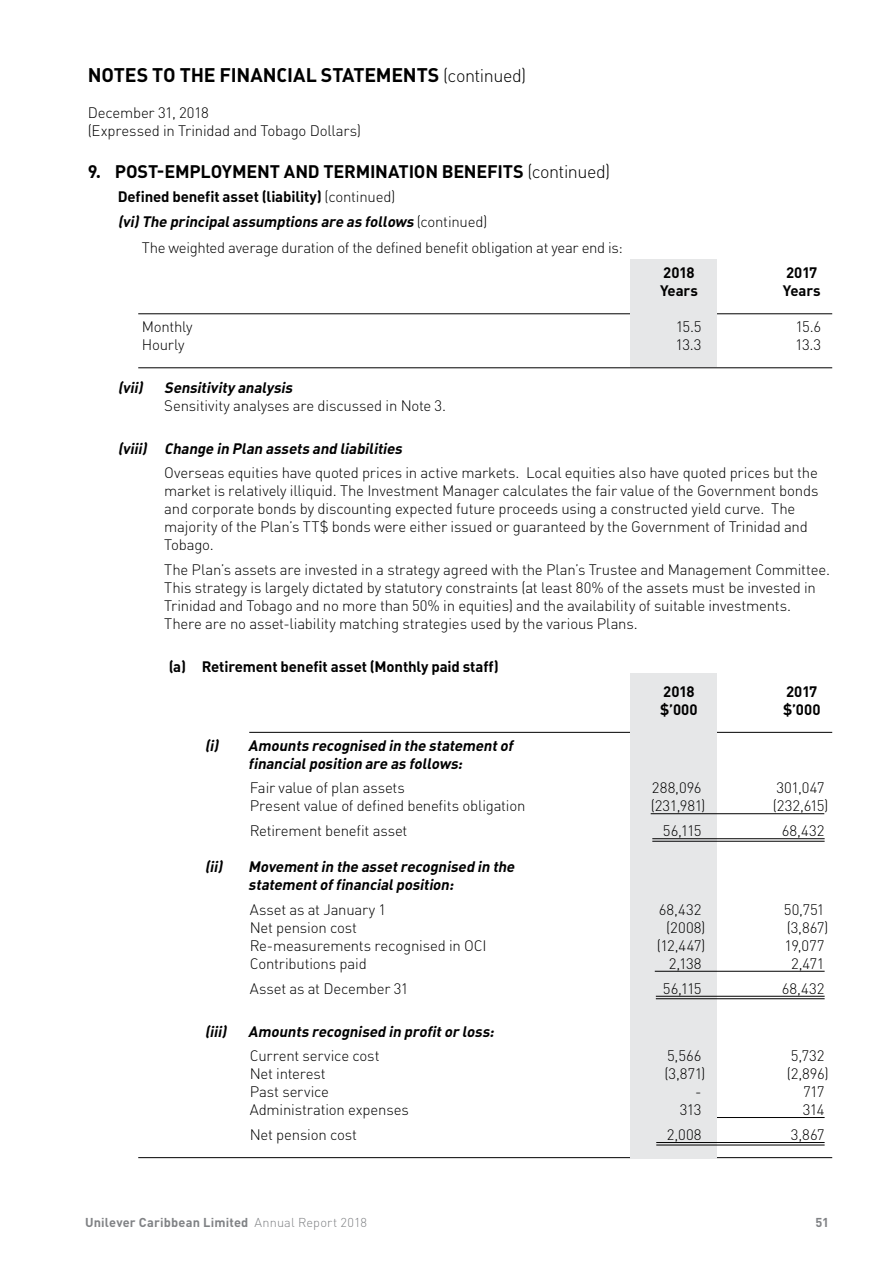
<style>
.page{position:relative;width:893px;height:1263px;background:#fff}
.page>*{position:absolute;margin:0;border:0;box-sizing:border-box;transform-origin:0 0}
.t1{font:700 19.5px "DIN Pro";letter-spacing:-.01em;color:#000}
.t2{font:700 18px "DIN Pro";letter-spacing:-.01em;color:#000}
.t3{font:300 15px/18px "DIN Pro";letter-spacing:-.015em;color:#000}
.t4{font:italic 700 15px/18px "DIN Pro";color:#000}
.t5{font:700 15px/18px "DIN Pro";letter-spacing:-.01em;color:#000}
.t6{font:300 15px/18px "DIN Pro";letter-spacing:.01em;color:#000;text-align:right}
.t7{font:300 15px/18px "DIN Pro";letter-spacing:.005em;color:#000}
.t8{font:700 12.75px "DIN Pro";letter-spacing:.015em;color:#808285}
.s1{font-weight:300;font-size:18px}
.s2{font-weight:300}
.s3{font-weight:700;font-style:italic}
.s4{font-weight:300;font-style:normal}
</style>
<div class="page">
<hr style="left:138px;top:1157px;width:694px;height:1px;background:#000">
<hr style="left:249px;top:732px;width:583px;height:1px;background:#000">
<hr style="left:138px;top:367px;width:694px;height:1px;background:#000">
<hr style="left:138px;top:313px;width:694px;height:1px;background:#000">
<hr style="left:655px;top:1117px;width:170px;height:1px;background:#000">
<div style="left:631px;top:259px;width:86px;height:108px;background:#e6e7e8"></div>
<div style="left:631px;top:673px;width:86px;height:486px;background:#e6e7e8"></div>
<hr style="left:651px;top:813px;width:173px;height:1px;background:#000">
<hr style="left:652px;top:838px;width:173px;height:1px;background:#000">
<hr style="left:652px;top:841px;width:173px;height:1px;background:#000">
<hr style="left:655px;top:971px;width:170px;height:1px;background:#000">
<hr style="left:656px;top:996px;width:169px;height:1px;background:#000">
<hr style="left:656px;top:998px;width:169px;height:1px;background:#000">
<hr style="left:656px;top:1142px;width:169px;height:1px;background:#000">
<hr style="left:656px;top:1145px;width:169px;height:1px;background:#000">
<h1 class="t1" style="left:88px;top:59px;width:440px">NOTES TO THE FINANCIAL STATEMENTS <span class="s1">(continued)</span></h1>
<p class="t3" style="left:88px;top:103px;width:275px">December 31, 2018<br>(Expressed in Trinidad and Tobago Dollars)</p>
<h4 class="t2" style="left:88px;top:156px;width:524px">9. POST-EMPLOYMENT AND TERMINATION BENEFITS <span class="s2">(continued)</span></h4>
<h4 class="t5" style="left:118px;top:186px;width:279px">Defined benefit asset (liability) <span class="s2">(continued)</span></h4>
<p class="t3" style="left:142px;top:207px;width:482px;line-height:26.4px;text-indent:-24px"><span class="s3">(vi)The principalassumptionsare asfollows</span>( c o n t i n u e d )<br>The weighted average duration of the defined benefit obligation at year end is:</p>
<p class="t5" style="left:660px;top:262px;width:39px">2018<br>Years</p>
<p class="t5" style="left:783px;top:262px;width:39px">2017<br>Years</p>
<p class="t3" style="left:142px;top:316px;width:52px">Monthly<br>Hourly</p>
<p class="t3" style="left:675px;top:316px;width:28px">15.5<br>13.3</p>
<p class="t3" style="left:795px;top:316px;width:28px">15.6<br>13.3</p>
<h5 class="t4" style="left:118px;top:377px;width:180px">(vii) Sensitivityanalysis</h5>
<p class="t3" style="left:164px;top:395px;width:283px">Sensitivity analyses are discussed in Note 3.</p>
<h5 class="t4" style="left:118px;top:437px;width:290px">(viii) Change in Plan assetsand liabilities</h5>
<p class="t3" style="left:164px;top:463px;width:656px">Overseas equities have quoted prices in active markets. Local equities also have quoted prices but the market is relatively illiquid. The Investment Manager calculates the fair value of the Government bonds and corporate bonds by discounting expected future proceeds using a constructed yield curve. The majority of the Plan’s TT$ bonds were either issued or guaranteed by the Government of Trinidad and Tobago.</p>
<p class="t3" style="left:164px;top:559px;width:667px">The Plan’s assets are invested in a strategy agreed with the Plan’s Trustee and Management Committee.<br>This strategy is largely dictated by statutory constraints (at least 80% of the assets must be invested in Trinidad and Tobago and no more than 50% in equities) and the availability of suitable investments.<br>There are no asset-liability matching strategies used by the various Plans.</p>
<p class="t5" style="left:169px;top:656px;width:332px">(a) Retirement benefit asset (Monthly paid staff)</p>
<p class="t4" style="left:205px;top:734px;width:19px">(i)</p>
<p class="t4" style="left:205px;top:856px;width:23px">(ii)</p>
<p class="t4" style="left:248px;top:734px;width:270px">Amountsrecognised in the statementof financialposition are asfollows:</p>
<p class="t3" style="left:250px;top:778px;width:277px">Fair value of plan assets<br>Present value of defined benefits obligation</p>
<p class="t3" style="left:250px;top:820px;width:159px">Retirement benefit asset</p>
<p class="t4" style="left:248px;top:856px;width:271px">Movementin the assetrecognised in the statementoffinancialposition:</p>
<p class="t3" style="left:250px;top:899px;width:238px">Asset as at January 1<br>Net pension cost<br>Re-measurements recognised in OCI<br>Contributions paid</p>
<p class="t3" style="left:250px;top:978px;width:160px">Asset as at December 31</p>
<p class="t4" style="left:205px;top:1020px;width:27px">(iii)</p>
<p class="t4" style="left:248px;top:1017px;width:251px;line-height:24.8px">Amountsrecognised in profitorloss:<br><span class="s4">Current service cost</span></p>
<p class="t3" style="left:250px;top:1063px;width:161px">Net interest<br>Past service<br>Administration expenses</p>
<p class="t3" style="left:250px;top:1124px;width:109px">Net pension cost</p>
<p class="t5" style="left:660px;top:680px;width:39px">2018 $’000</p>
<p class="t7" style="left:651px;top:778px;width:56px">288,096 (231,981)</p>
<p class="t3" style="left:663px;top:820px;width:40px">56,115</p>
<p class="t6" style="left:657px;top:899px;width:50px">68,432 (2008) (12,447)<br>2,138</p>
<p class="t3" style="left:663px;top:978px;width:40px">56,115</p>
<p class="t3" style="left:664px;top:1045px;width:43px;text-align:right">5,566 (3,871) -<br>313</p>
<p class="t3" style="left:667px;top:1124px;width:36px">2,008</p>
<p class="t5" style="left:783px;top:680px;width:39px">2017 $’000</p>
<p class="t3" style="left:773px;top:778px;width:57px">301,047 (232,615)</p>
<p class="t3" style="left:782px;top:820px;width:44px">68,432</p>
<p class="t3" style="left:784px;top:899px;width:46px;text-align:center">50,751 (3,867)<br>19,077<br>2,471</p>
<p class="t3" style="left:782px;top:978px;width:44px">68,432</p>
<p class="t3" style="left:787px;top:1045px;width:43px;text-align:right">5,732 (2,896)<br>717<br>314</p>
<p class="t3" style="left:791px;top:1124px;width:35px">3,867</p>
<p class="t8" style="left:85px;top:1211px;width:283px">Unilever Caribbean Limited <span class="s2">Annual Report 2018</span></p>
<p class="t8" style="left:815px;top:1211px;width:15px">51</p>
</div>
